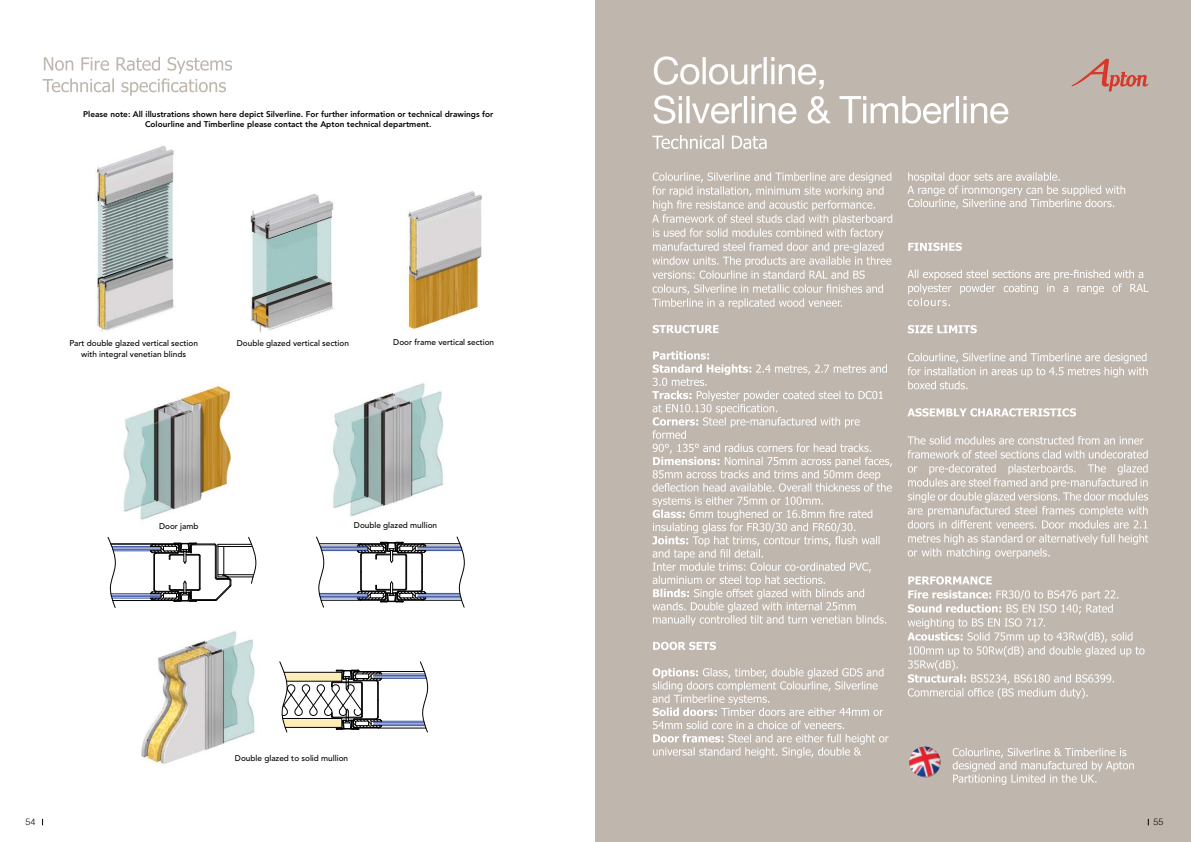
<style>
.page{position:relative;width:1191px;height:842px;background:#fff}
.page>*{position:absolute;margin:0;border:0;box-sizing:border-box;transform-origin:0 0}
.t1{font:300 9px "Helvetica";color:#000}
.t2{font:500 8.2px "Avenir";color:#000}
.t3{font:800 8.2px/10.3px "Avenir";color:#000;text-align:center}
</style>
<div class="page">
<div style="left:595px;top:0;width:596px;height:842px;background:#bfb7ae"></div>
<hr style="left:522px;top:567px;width:1px;height:201px;background:#d4cdc6">
<img style="left:123px;top:385px;width:109px;height:135px">
<img style="left:408px;top:191px;width:74px;height:139px">
<img style="left:141px;top:631px;width:114px;height:133px">
<img style="left:95px;top:146px;width:79px;height:186px">
<img style="left:333px;top:383px;width:111px;height:134px">
<img style="left:250px;top:193px;width:83px;height:140px">
<hr style="left:111px;top:593px;width:50px;height:1px;background:#3953a4">
<hr style="left:111px;top:595px;width:50px;height:1px;background:#3953a4">
<hr style="left:111px;top:596px;width:50px;height:1px;background:#3953a4">
<hr style="left:112px;top:598px;width:49px;height:1px;background:#3953a4">
<hr style="left:113px;top:600px;width:41px;height:1px;background:#010101">
<hr style="left:218px;top:577px;width:35px;height:1px;background:#010101">
<hr style="left:218px;top:574px;width:35px;height:1px;background:#010101">
<hr style="left:218px;top:544px;width:33px;height:1px;background:#010101">
<hr style="left:218px;top:546px;width:33px;height:1px;background:#010101">
<hr style="left:113px;top:551px;width:48px;height:1px;background:#3953a4">
<hr style="left:113px;top:549px;width:48px;height:1px;background:#3953a4">
<hr style="left:112px;top:548px;width:49px;height:1px;background:#3953a4">
<hr style="left:112px;top:546px;width:49px;height:1px;background:#3953a4">
<hr style="left:111px;top:544px;width:43px;height:1px;background:#010101">
<svg style="left:150px;top:543px;width:82px;height:59px"></svg>
<svg style="left:108px;top:537px;width:8px;height:71px"></svg>
<svg style="left:248px;top:537px;width:9px;height:47px"></svg>
<hr style="left:381px;top:725px;width:44px;height:1px;background:#3953a4">
<hr style="left:373px;top:724px;width:51px;height:1px;background:#3953a4">
<hr style="left:381px;top:721px;width:43px;height:1px;background:#3953a4">
<hr style="left:373px;top:722px;width:51px;height:1px;background:#3953a4">
<hr style="left:378px;top:728px;width:48px;height:1px;background:#010101">
<hr style="left:381px;top:674px;width:44px;height:1px;background:#3953a4">
<hr style="left:373px;top:675px;width:52px;height:1px;background:#3953a4">
<hr style="left:381px;top:678px;width:45px;height:1px;background:#3953a4">
<hr style="left:373px;top:677px;width:53px;height:1px;background:#3953a4">
<hr style="left:378px;top:671px;width:46px;height:1px;background:#010101">
<svg style="left:420px;top:661px;width:8px;height:71px"></svg>
<svg style="left:279px;top:661px;width:103px;height:71px"></svg>
<hr style="left:426px;top:593px;width:34px;height:1px;background:#3953a4">
<hr style="left:418px;top:595px;width:42px;height:1px;background:#3953a4">
<hr style="left:426px;top:598px;width:35px;height:1px;background:#3953a4">
<hr style="left:418px;top:596px;width:42px;height:1px;background:#3953a4">
<hr style="left:320px;top:598px;width:48px;height:1px;background:#3953a4">
<hr style="left:320px;top:596px;width:48px;height:1px;background:#3953a4">
<hr style="left:319px;top:593px;width:49px;height:1px;background:#3953a4">
<hr style="left:319px;top:595px;width:49px;height:1px;background:#3953a4">
<hr style="left:321px;top:600px;width:39px;height:1px;background:#010101">
<hr style="left:423px;top:600px;width:38px;height:1px;background:#010101">
<hr style="left:320px;top:546px;width:48px;height:1px;background:#3953a4">
<hr style="left:321px;top:547px;width:47px;height:1px;background:#3953a4">
<hr style="left:322px;top:550px;width:46px;height:1px;background:#3953a4">
<hr style="left:321px;top:549px;width:47px;height:1px;background:#3953a4">
<hr style="left:319px;top:543px;width:41px;height:1px;background:#010101">
<hr style="left:426px;top:550px;width:35px;height:1px;background:#3953a4">
<hr style="left:418px;top:549px;width:43px;height:1px;background:#3953a4">
<hr style="left:426px;top:546px;width:35px;height:1px;background:#3953a4">
<hr style="left:418px;top:547px;width:43px;height:1px;background:#3953a4">
<hr style="left:423px;top:543px;width:37px;height:1px;background:#010101">
<svg style="left:357px;top:542px;width:69px;height:61px"></svg>
<svg style="left:316px;top:537px;width:9px;height:70px"></svg>
<svg style="left:457px;top:537px;width:8px;height:70px"></svg>
<svg style="left:652px;top:668px;width:236px;height:90px"></svg>
<svg style="left:653px;top:642px;width:63px;height:8px"></svg>
<svg style="left:652px;top:351px;width:240px;height:275px"></svg>
<svg style="left:652px;top:325px;width:66px;height:8px"></svg>
<svg style="left:652px;top:172px;width:240px;height:137px"></svg>
<svg style="left:907px;top:576px;width:237px;height:123px"></svg>
<svg style="left:907px;top:436px;width:241px;height:123px"></svg>
<svg style="left:907px;top:408px;width:169px;height:9px"></svg>
<svg style="left:907px;top:353px;width:240px;height:36px"></svg>
<svg style="left:908px;top:325px;width:68px;height:8px"></svg>
<svg style="left:907px;top:270px;width:241px;height:36px"></svg>
<svg style="left:908px;top:243px;width:54px;height:8px"></svg>
<svg style="left:907px;top:172px;width:218px;height:37px"></svg>
<svg style="left:952px;top:748px;width:181px;height:37px"></svg>
<img style="left:909px;top:746px;width:31px;height:32px;border-radius:16px">
<svg style="left:652px;top:135px;width:114px;height:14px"></svg>
<svg style="left:653px;top:56px;width:355px;height:68px"></svg>
<svg style="left:43px;top:57px;width:189px;height:39px"></svg>
<svg style="left:1071px;top:59px;width:77px;height:32px"></svg>
<p class="t3" style="left:83px;top:109px;width:411px">Please note: All illustrations shown here depict Silverline. For further information or technical drawings for<br>Colourline and Timberline please contact the Apton technical department.</p>
<p class="t2" style="left:69px;top:339px;width:130px">Part double glazed vertical section</p>
<p class="t2" style="left:237px;top:338px;width:114px">Double glazed vertical section</p>
<p class="t2" style="left:81px;top:349px;width:106px">with integral venetian blinds</p>
<p class="t2" style="left:393px;top:338px;width:102px">Door frame vertical section</p>
<p class="t2" style="left:159px;top:521px;width:41px">Door jamb</p>
<p class="t2" style="left:354px;top:520px;width:85px">Double glazed mullion</p>
<p class="t2" style="left:235px;top:753px;width:115px">Double glazed to solid mullion</p>
<p class="t1" style="left:26px;top:814px;width:12px">54</p>
<p class="t1" style="left:1153px;top:814px;width:12px">55</p>
</div>
